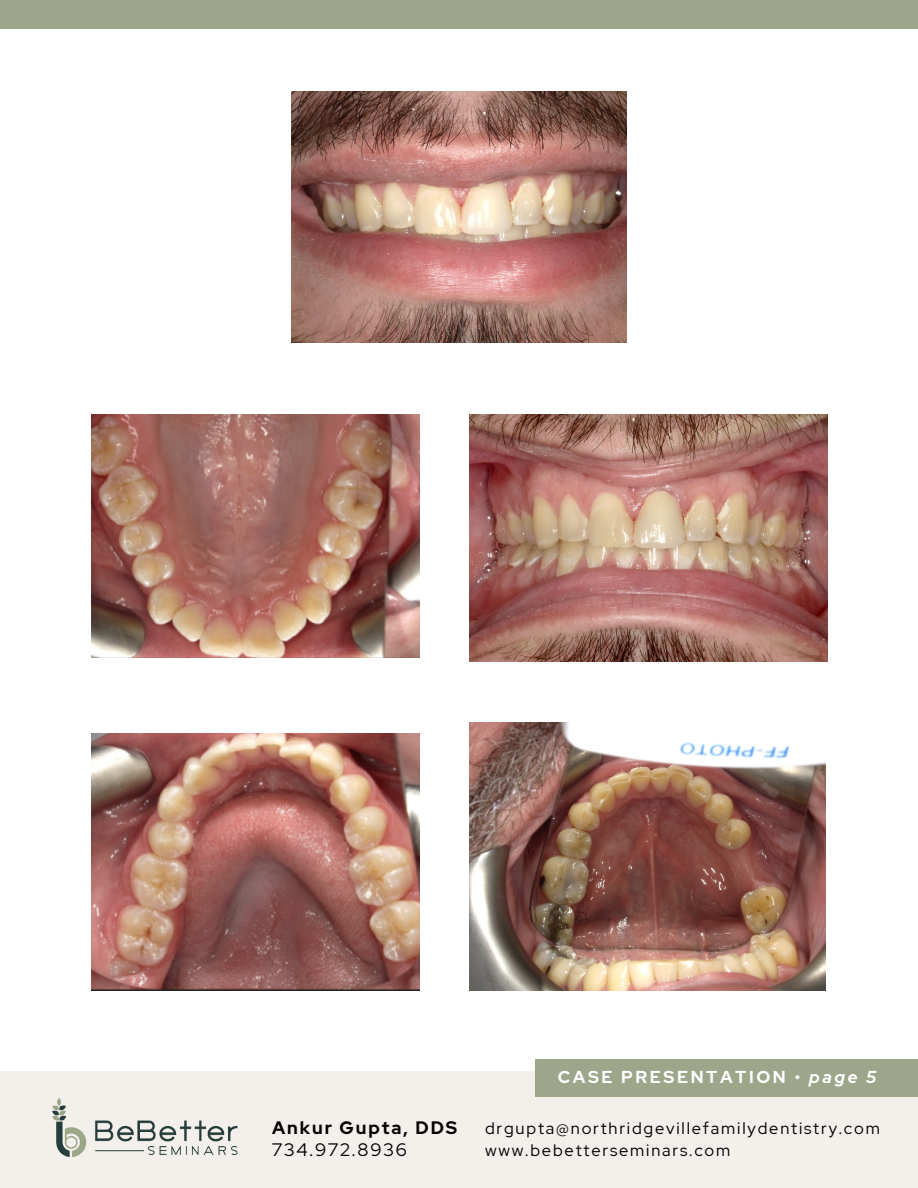
<style>
.page{position:relative;width:918px;height:1188px;background:#fff}
.page>*{position:absolute;margin:0;border:0;box-sizing:border-box;transform-origin:0 0}
.t1{font:700 18px "Red Hat Display";letter-spacing:.11em;color:#000}
.t2{font:18px "Red Hat Display";letter-spacing:.11em;color:#000}
.t3{font:700 17.25px "Red Hat Display";letter-spacing:.15em;color:#fff}
.t4{font:16.5px/22.5px "Red Hat Display";letter-spacing:.11em;color:#000}
.s1{font-style:italic}
</style>
<div class="page">
<div style="left:0;top:1071px;width:918px;height:117px;background:#f3efeb"></div>
<img style="left:52px;top:1098px;width:186px;height:60px">
<div style="left:0;top:0;width:918px;height:28px;background:#9da58a"></div>
<div style="left:535px;top:1059px;width:383px;height:38px;background:#9da58a"></div>
<img style="left:291px;top:92px;width:336px;height:251px">
<img style="left:469px;top:414px;width:358px;height:248px">
<img style="left:469px;top:723px;width:357px;height:268px">
<img style="left:92px;top:414px;width:327px;height:243px">
<img style="left:92px;top:733px;width:327px;height:258px">
<p class="t1" style="left:272px;top:1116px;width:187px">Ankur Gupta, DDS</p>
<p class="t2" style="left:272px;top:1137px;width:136px">734.972.8936</p>
<p class="t3" style="left:558px;top:1066px;width:320px">CASE PRESENTATION • <span class="s1">page 5</span></p>
<p class="t4" style="left:485px;top:1116px;width:396px">drgupta@northridgevillefamilydentistry.com www.bebetterseminars.com</p>
</div>
